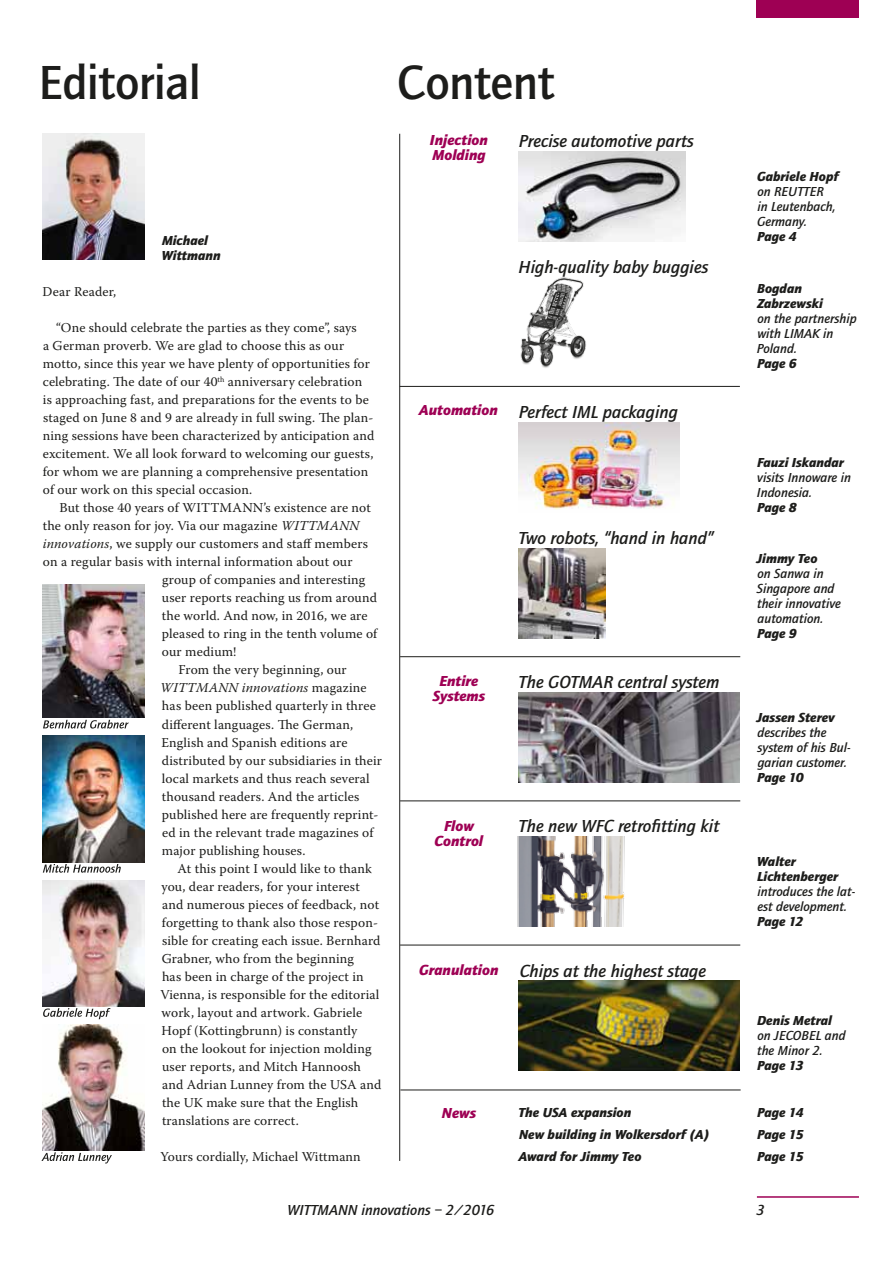
<style>
.page{position:relative;width:893px;height:1263px;background:#fff}
.page>*{position:absolute;margin:0;border:0;box-sizing:border-box;transform-origin:0 0}
.t1{font:500 49.5px "Quay Sans";letter-spacing:-.01em;color:#1d1d1b}
.t2{font:italic 500 18px "Quay Sans";color:#1d1d1b}
.t3{font:italic 900 15px/15px "Quay Sans";color:#9e0054;text-align:center}
.t4{font:italic 500 15px "Quay Sans";color:#1d1d1b}
.t5{font:13.5px/18px "Warnock Pro";letter-spacing:.01em;color:#1d1d1b}
.t6{font:italic 500 13.5px/15px "Quay Sans";color:#1d1d1b}
.t7{font:italic 900 13.5px/21.9px "Quay Sans";color:#1d1d1b}
.t8{font:italic 13.5px "Warnock Pro";letter-spacing:.01em;color:#1d1d1b}
.s1{font-style:italic}
.s2{font-style:normal}
</style>
<div class="page">
<div style="left:757px;top:0;width:102px;height:18px;background:#9e0054"></div>
<hr style="left:757px;top:1196px;width:102px;height:2px;background:#9e0054">
<img style="left:43px;top:134px;width:102px;height:126px">
<hr style="left:399px;top:134px;width:1px;height:1027px;background:#1d1d1b">
<img style="left:519px;top:152px;width:167px;height:90px">
<hr style="left:400px;top:1089px;width:341px;height:1px;background:#1d1d1b">
<img style="left:519px;top:422px;width:161px;height:88px">
<hr style="left:400px;top:656px;width:340px;height:1px;background:#1d1d1b">
<img style="left:519px;top:692px;width:221px;height:91px">
<hr style="left:400px;top:800px;width:340px;height:1px;background:#1d1d1b">
<img style="left:520px;top:278px;width:66px;height:90px">
<img style="left:517px;top:836px;width:108px;height:91px">
<img style="left:519px;top:981px;width:221px;height:90px">
<hr style="left:400px;top:386px;width:340px;height:1px;background:#1d1d1b">
<hr style="left:400px;top:945px;width:340px;height:1px;background:#1d1d1b">
<img style="left:519px;top:548px;width:87px;height:90px">
<img style="left:43px;top:1024px;width:102px;height:126px">
<img style="left:43px;top:584px;width:102px;height:134px">
<img style="left:43px;top:880px;width:102px;height:126px">
<img style="left:43px;top:736px;width:102px;height:126px">
<svg style="left:43px;top:720px;width:86px;height:8px"></svg>
<svg style="left:43px;top:864px;width:78px;height:9px"></svg>
<svg style="left:43px;top:1008px;width:68px;height:11px"></svg>
<svg style="left:41px;top:1152px;width:71px;height:11px"></svg>
<h1 class="t1" style="left:39px;top:55px;width:164px">Editorial</h1>
<h1 class="t1" style="left:397px;top:55px;width:159px">Content</h1>
<p class="t3" style="left:430px;top:132px;width:60px;text-align:left">Injection<br>Molding</p>
<h2 class="t2" style="left:519px;top:131px;width:176px">Precise automotive parts</h2>
<p class="t7" style="left:161px;top:232px;width:61px;line-height:15px">Michael<br>Wittmann</p>
<p class="t5" style="left:43px;top:282px;width:75px">Dear Reader,</p>
<p class="t5" style="left:43px;top:318px;width:333px;text-indent:13px">“One should celebrate the parties as they come”, says<br>a German proverb. We are glad to choose this as our motto, since this year we have plenty of opportunities for celebrating. The date of our 40<sup>th</sup> anniversary celebration is approaching fast, and preparations for the events to be staged on June 8 and 9 are already in full swing. The plan&shy;ning sessions have been characterized by anticipation and excitement. We all look forward to welcoming our guests, for whom we are planning a comprehensive presentation of our work on this special occasion.</p>
<p class="t5" style="left:59px;top:498px;width:313px">But those 40 years of WITTMANN’s existence are not</p>
<p class="t5" style="left:43px;top:517px;width:318px">the only reason for joy. Via our magazine <span class="s1">WITTMANN</span></p>
<p class="t5" style="left:43px;top:535px;width:327px"><span class="s1">innovations</span>, we supply our customers and staff members</p>
<p class="t5" style="left:43px;top:553px;width:311px">on a regular basis with internal information about our</p>
<p class="t5" style="left:162px;top:571px;width:205px">group of companies and interesting</p>
<p class="t5" style="left:162px;top:589px;width:217px">user reports reaching us from around</p>
<p class="t5" style="left:162px;top:607px;width:207px">the world. And now, in 2016, we are</p>
<p class="t5" style="left:162px;top:625px;width:217px">pleased to ring in the tenth volume of</p>
<p class="t5" style="left:162px;top:643px;width:76px">our medium!</p>
<p class="t5" style="left:178px;top:661px;width:170px">From the very beginning, our</p>
<p class="t8" style="left:160px;top:680px;width:208px">WITTMANN innovations <span class="s2">magazine</span></p>
<p class="t5" style="left:162px;top:697px;width:215px">has been published quarterly in three</p>
<p class="t5" style="left:162px;top:715px;width:193px">different languages. The German,</p>
<p class="t5" style="left:162px;top:733px;width:187px">English and Spanish editions are</p>
<p class="t5" style="left:162px;top:751px;width:221px">distributed by our subsidiaries in their</p>
<p class="t5" style="left:162px;top:769px;width:209px">local markets and thus reach several</p>
<p class="t5" style="left:162px;top:787px;width:199px">thousand readers. And the articles</p>
<p class="t5" style="left:162px;top:805px;width:218px">published here are frequently reprint-</p>
<p class="t5" style="left:162px;top:823px;width:213px">ed in the relevant trade magazines of</p>
<p class="t5" style="left:162px;top:841px;width:145px">major publishing houses.</p>
<p class="t5" style="left:178px;top:859px;width:196px">At this point I would like to thank</p>
<p class="t5" style="left:161px;top:877px;width:200px">you, dear readers, for your interest</p>
<p class="t5" style="left:162px;top:895px;width:218px">and numerous pieces of feedback, not</p>
<p class="t5" style="left:162px;top:913px;width:218px">forgetting to thank also those respon-</p>
<p class="t5" style="left:162px;top:931px;width:220px">sible for creating each issue. Bernhard</p>
<p class="t5" style="left:162px;top:949px;width:194px">Grabner, who from the beginning</p>
<p class="t5" style="left:162px;top:967px;width:203px">has been in charge of the project in</p>
<p class="t5" style="left:161px;top:985px;width:220px">Vienna, is responsible for the editorial</p>
<p class="t5" style="left:162px;top:1003px;width:202px">work, layout and artwork. Gabriele</p>
<p class="t5" style="left:162px;top:1021px;width:197px">Hopf (Kottingbrunn) is constantly</p>
<p class="t5" style="left:162px;top:1039px;width:211px">on the lookout for injection molding</p>
<p class="t5" style="left:162px;top:1057px;width:200px">user reports, and Mitch Hannoosh</p>
<p class="t5" style="left:162px;top:1075px;width:221px">and Adrian Lunney from the USA and</p>
<p class="t5" style="left:162px;top:1093px;width:198px">the UK make sure that the English</p>
<p class="t5" style="left:162px;top:1111px;width:138px">translations are correct.</p>
<p class="t5" style="left:160px;top:1147px;width:202px">Yours cordially, Michael Wittmann</p>
<h2 class="t2" style="left:519px;top:257px;width:191px">High-quality baby buggies</h2>
<p class="t3" style="left:419px;top:403px;width:81px">Automation</p>
<h2 class="t2" style="left:519px;top:401px;width:161px">Perfect IML packaging</h2>
<h2 class="t2" style="left:519px;top:528px;width:197px">Two robots, “hand in hand”</h2>
<p class="t3" style="left:433px;top:673px;width:54px">Entire<br>Systems</p>
<h2 class="t2" style="left:519px;top:672px;width:202px">The GOTMAR central system</h2>
<p class="t3" style="left:435px;top:818px;width:50px">Flow<br>Control</p>
<h2 class="t2" style="left:519px;top:816px;width:202px">The new WFC retrofitting kit</h2>
<p class="t3" style="left:419px;top:962px;width:81px">Granulation</p>
<h2 class="t2" style="left:520px;top:961px;width:188px">Chips at the highest stage</h2>
<p class="t3" style="left:442px;top:1105px;width:36px">News</p>
<p class="t7" style="left:518px;top:1101px;width:193px">The USA expansion<br>New building in Wolkersdorf (A)<br>Award for Jimmy Teo</p>
<p class="t7" style="left:757px;top:166px;width:83px">Gabriele Hopf</p>
<p class="t6" style="left:757px;top:185px;width:80px">on REUTTER in Leutenbach,<br>Germany.</p>
<p class="t7" style="left:757px;top:226px;width:41px">Page 4</p>
<p class="t7" style="left:757px;top:280px;width:68px;line-height:15px">Bogdan<br>Zabrzewski</p>
<p class="t6" style="left:757px;top:311px;width:101px">on the partnership with LIMAK in<br>Poland.</p>
<p class="t7" style="left:757px;top:352px;width:41px">Page 6</p>
<p class="t7" style="left:757px;top:451px;width:88px">Fauzi Iskandar</p>
<p class="t6" style="left:757px;top:470px;width:95px">visits Innoware in<br>Indonesia.</p>
<p class="t7" style="left:757px;top:496px;width:41px">Page 8</p>
<p class="t7" style="left:756px;top:547px;width:63px">Jimmy Teo</p>
<p class="t6" style="left:757px;top:566px;width:85px">on Sanwa in<br>Singapore and their innovative automation.</p>
<p class="t7" style="left:757px;top:622px;width:41px">Page 9</p>
<p class="t7" style="left:756px;top:706px;width:80px">Jassen Sterev</p>
<p class="t6" style="left:758px;top:725px;width:95px">describes the system of his Bul&shy;garian customer.</p>
<p class="t7" style="left:757px;top:766px;width:48px">Page 10</p>
<p class="t7" style="left:757px;top:854px;width:83px;line-height:15px">Walter<br>Lichtenberger</p>
<p class="t6" style="left:757px;top:884px;width:99px">introduces the lat&shy;est development.</p>
<p class="t7" style="left:757px;top:911px;width:48px">Page 12</p>
<p class="t7" style="left:757px;top:1010px;width:76px">Denis Metral</p>
<p class="t6" style="left:757px;top:1028px;width:90px">on JECOBEL and the Minor 2.</p>
<p class="t7" style="left:757px;top:1055px;width:48px">Page 13</p>
<p class="t7" style="left:757px;top:1101px;width:48px;text-align:justify">Page 14<br>Page 15<br>Page 15</p>
<p class="t4" style="left:288px;top:1201px;width:208px">WITTMANN innovations – 2/2016</p>
<p class="t4" style="left:756px;top:1201px;width:10px">3</p>
</div>
